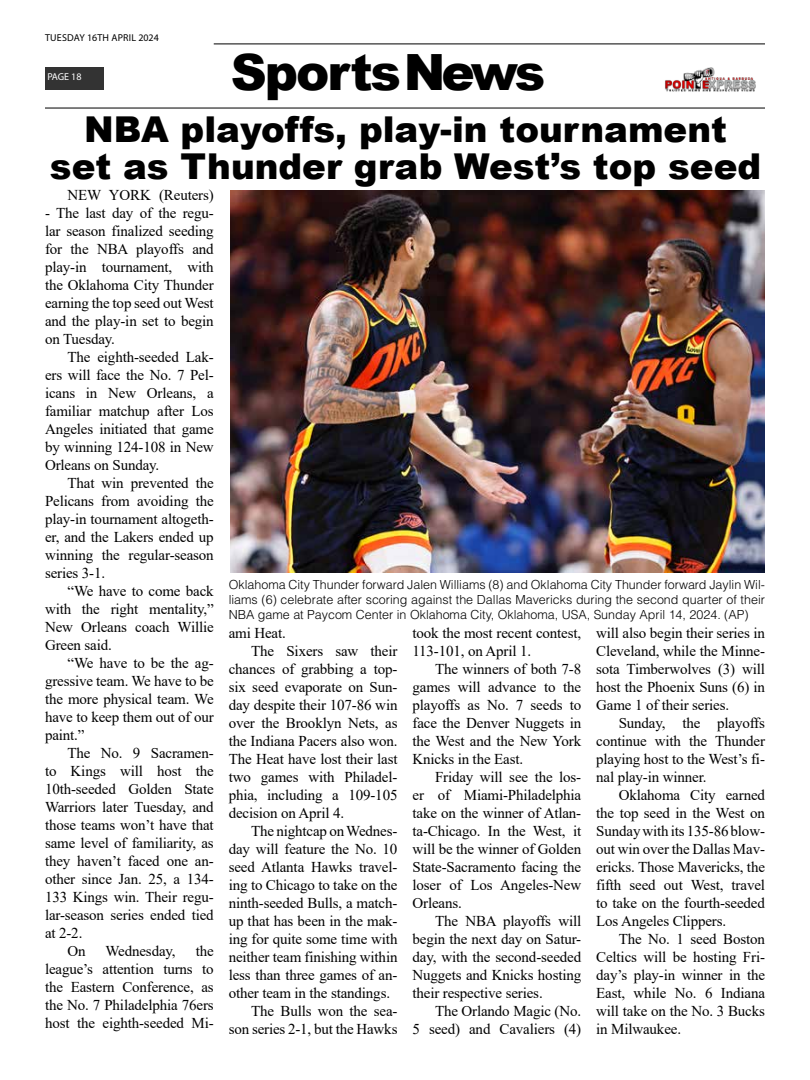
<style>
.page{position:relative;width:810px;height:1080px;background:#fff}
.page>*{position:absolute;margin:0;border:0;box-sizing:border-box;transform-origin:0 0}
.t1{font:900 50px "Arial";letter-spacing:-.04em;color:#000}
.t2{font:900 35.62px/37.5px "Arial";color:#000;text-align:center}
.t3{font:15px/18px "Times New Roman";letter-spacing:-.01em;color:#000;text-align:justify}
.t4{font:300 12.5px/15px "Helvetica LT Std";color:#000;text-align:justify}
.t5{font:10px "Myriad Pro";letter-spacing:.02em;color:#000}
.t6{font:10px "Myriad Pro";letter-spacing:-.005em;color:#fff}
</style>
<div class="page">
<hr style="left:214px;top:43px;width:551px;height:2px;background:#333">
<div style="left:45px;top:67px;width:58px;height:22px;background:#333"></div>
<img style="left:665px;top:67px;width:91px;height:25px">
<hr style="left:45px;top:107px;width:720px;height:2px;background:#333">
<img style="left:230px;top:190px;width:535px;height:382px">
<p class="t5" style="left:45px;top:31px;width:115px">TUESDAY 16TH APRIL 2024</p>
<p class="t6" style="left:47px;top:71px;width:36px">PAGE 18</p>
<h1 class="t1" style="left:231px;top:35px;width:316px">SportsNews</h1>
<h2 class="t2" style="left:50px;top:109px;width:713px">NBA playoffs, play-in tournament set as Thunder grab West’s top seed</h2>
<p class="t3" style="left:68px;top:186px;width:148px">NEW YORK (Reuters)</p>
<p class="t3" style="left:45px;top:204px;width:170px">- The last day of the regu&shy;lar season finalized seeding for the NBA playoffs and play-in tournament, with the Oklahoma City Thunder earning the top seed out West and the play-in set to begin on Tuesday.</p>
<p class="t3" style="left:45px;top:348px;width:170px;text-indent:22px">The eighth-seeded Lak&shy;ers will face the No. 7 Pel&shy;icans in New Orleans, a familiar matchup after Los Angeles initiated that game by winning 124-108 in New Orleans on Sunday.</p>
<p class="t3" style="left:45px;top:474px;width:170px;text-indent:22px">That win prevented the Pelicans from avoiding the play-in tournament altogeth&shy;er, and the Lakers ended up winning the regular-season series 3-1.</p>
<p class="t3" style="left:45px;top:582px;width:170px;text-indent:22px">“We have to come back with the right mentality,” New Orleans coach Willie Green said.</p>
<p class="t3" style="left:45px;top:654px;width:170px;text-indent:22px">“We have to be the ag&shy;gressive team. We have to be the more physical team. We have to keep them out of our paint.”</p>
<p class="t3" style="left:68px;top:744px;width:148px">The No. 9 Sacramen-</p>
<p class="t3" style="left:45px;top:762px;width:170px">to Kings will host the</p>
<p class="t3" style="left:45px;top:780px;width:170px">10th-seeded Golden State</p>
<p class="t3" style="left:45px;top:798px;width:170px">Warriors later Tuesday, and</p>
<p class="t3" style="left:45px;top:816px;width:170px">those teams won’t have that</p>
<p class="t3" style="left:45px;top:834px;width:170px">same level of familiarity, as</p>
<p class="t3" style="left:45px;top:852px;width:170px">they haven’t faced one an-</p>
<p class="t3" style="left:45px;top:870px;width:170px">other since Jan. 25, a 134-</p>
<p class="t3" style="left:45px;top:888px;width:170px">133 Kings win. Their regu-</p>
<p class="t3" style="left:45px;top:906px;width:170px">lar-season series ended tied</p>
<p class="t3" style="left:45px;top:924px;width:39px">at 2-2.</p>
<p class="t3" style="left:68px;top:942px;width:20px">On</p>
<p class="t3" style="left:105px;top:942px;width:72px">Wednesday,</p>
<p class="t3" style="left:45px;top:942px;width:170px;text-indent:151px">the league’s attention turns to the Eastern Conference, as the No. 7 Philadelphia 76ers host the eighth-seeded Mi-</p>
<p class="t4" style="left:229px;top:577px;width:538px">Oklahoma City Thunder forward Jalen Williams (8) and Oklahoma City Thunder forward Jaylin Wil&shy;liams (6) celebrate after scoring against the Dallas Mavericks during the second quarter of their NBA game at Paycom Center in Oklahoma City, Oklahoma, USA, Sunday April 14, 2024. (AP)</p>
<p class="t3" style="left:229px;top:623px;width:59px">ami Heat.</p>
<p class="t3" style="left:251px;top:641px;width:148px">The Sixers saw their</p>
<p class="t3" style="left:229px;top:659px;width:170px">chances of grabbing a top-</p>
<p class="t3" style="left:229px;top:677px;width:170px">six seed evaporate on Sun-</p>
<p class="t3" style="left:229px;top:695px;width:170px">day despite their 107-86 win</p>
<p class="t3" style="left:229px;top:713px;width:170px">over the Brooklyn Nets, as</p>
<p class="t3" style="left:229px;top:731px;width:170px">the Indiana Pacers also won.</p>
<p class="t3" style="left:229px;top:749px;width:170px">The Heat have lost their last</p>
<p class="t3" style="left:229px;top:767px;width:170px">two games with Philadel-</p>
<p class="t3" style="left:229px;top:785px;width:170px">phia, including a 109-105</p>
<p class="t3" style="left:229px;top:803px;width:117px">decision on April 4.</p>
<p class="t3" style="left:251px;top:821px;width:148px">The nightcap on Wednes-</p>
<p class="t3" style="left:229px;top:839px;width:170px">day will feature the No. 10</p>
<p class="t3" style="left:229px;top:857px;width:170px">seed Atlanta Hawks travel-</p>
<p class="t3" style="left:229px;top:875px;width:170px">ing to Chicago to take on the</p>
<p class="t3" style="left:229px;top:893px;width:170px">ninth-seeded Bulls, a match-</p>
<p class="t3" style="left:229px;top:911px;width:170px">up that has been in the mak-</p>
<p class="t3" style="left:229px;top:929px;width:170px">ing for quite some time with</p>
<p class="t3" style="left:229px;top:947px;width:170px">neither team finishing within</p>
<p class="t3" style="left:229px;top:965px;width:170px">less than three games of an-</p>
<p class="t3" style="left:229px;top:983px;width:163px">other team in the standings.</p>
<p class="t3" style="left:251px;top:1001px;width:148px">The Bulls won the sea-</p>
<p class="t3" style="left:229px;top:1019px;width:170px">son series 2-1, but the Hawks</p>
<p class="t3" style="left:412px;top:623px;width:170px">took the most recent contest,<br>113-101, on April 1.</p>
<p class="t3" style="left:412px;top:659px;width:170px;text-indent:22px">The winners of both 7-8 games will advance to the playoffs as No. 7 seeds to face the Denver Nuggets in the West and the New York Knicks in the East.</p>
<p class="t3" style="left:412px;top:767px;width:170px;text-indent:22px">Friday will see the los&shy;er of Miami-Philadelphia take on the winner of Atlan&shy;ta-Chicago. In the West, it will be the winner of Golden State-Sacramento facing the loser of Los Angeles-New Orleans.</p>
<p class="t3" style="left:412px;top:911px;width:170px;text-indent:22px">The NBA playoffs will begin the next day on Satur&shy;day, with the second-seeded Nuggets and Knicks hosting their respective series.</p>
<p class="t3" style="left:412px;top:1001px;width:170px;text-align:right">The Orlando Magic (No.<br>5 seed) and Cavaliers (4)</p>
<p class="t3" style="left:596px;top:623px;width:170px">will also begin their series in Cleveland, while the Minne&shy;sota Timberwolves (3) will host the Phoenix Suns (6) in Game 1 of their series.</p>
<p class="t3" style="left:596px;top:713px;width:170px;text-indent:22px">Sunday, the playoffs continue with the Thunder playing host to the West’s fi&shy;nal play-in winner.</p>
<p class="t3" style="left:596px;top:785px;width:170px;text-indent:22px">Oklahoma City earned the top seed in the West on Sunday with its 135-86 blow&shy;out win over the Dallas Mav&shy;ericks. Those Mavericks, the fifth seed out West, travel to take on the fourth-seeded Los Angeles Clippers.</p>
<p class="t3" style="left:596px;top:929px;width:170px;text-indent:22px">The No. 1 seed Boston Celtics will be hosting Fri&shy;day’s play-in winner in the East, while No. 6 Indiana will take on the No. 3 Bucks in Milwaukee.</p>
</div>
